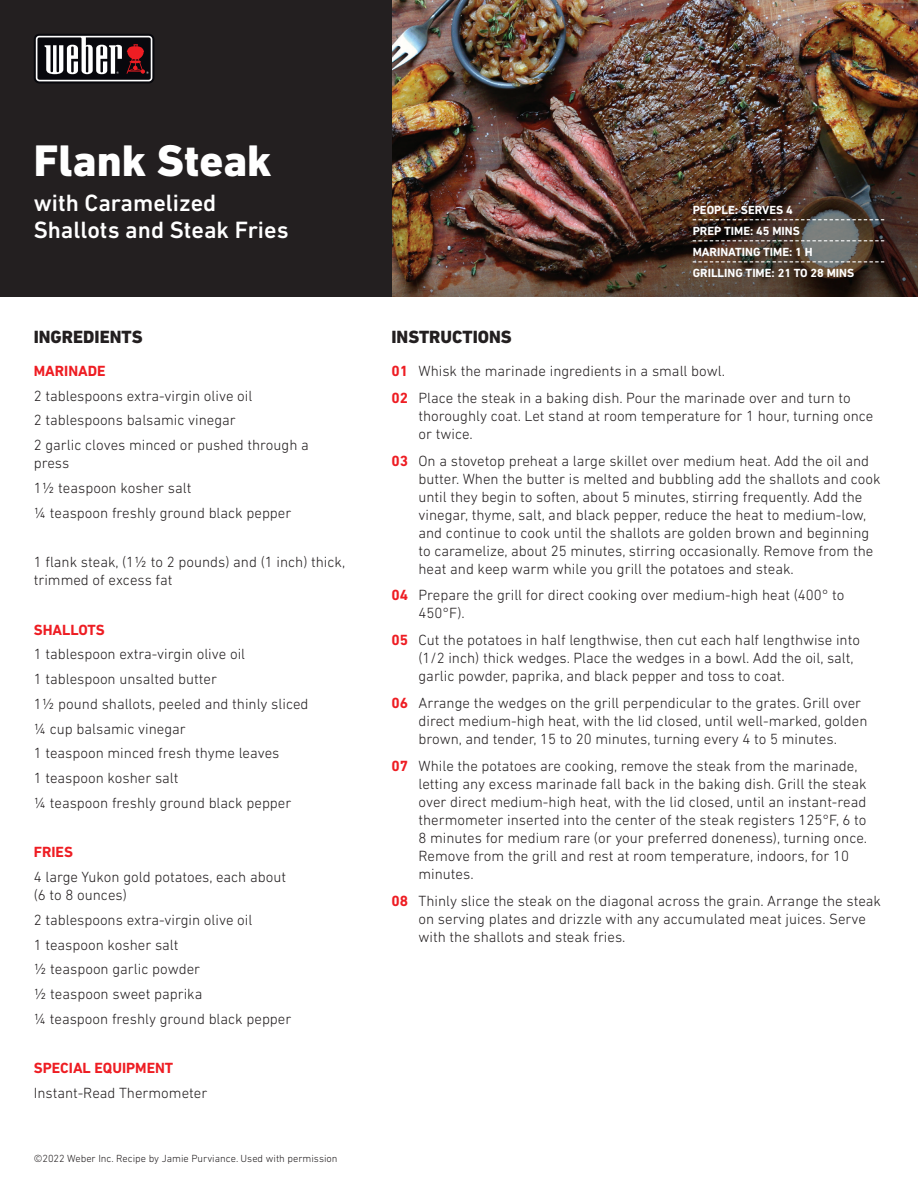
<style>
.page{position:relative;width:918px;height:1188px;background:#fff}
.page>*{position:absolute;margin:0;border:0;box-sizing:border-box;transform-origin:0 0}
.t1{font:800 45px "DIN Next LT Pro";color:#fff}
.t2{font:500 24px/27px "DIN Next LT Pro";color:#fff}
.t3{font:800 18px "DIN Next LT Pro";color:#231f20}
.t4{font:300 15px/18px "DIN Next LT Pro";color:#231f20}
.t5{font:700 15px "DIN Next LT Pro";color:#ee1d23}
.t6{font:700 12px/21.1px "DIN Next LT Pro";color:#fff}
.t7{font:300 10.5px "DIN Next LT Pro";color:#231f20}
.s1{font-weight:700;color:#ee1d23}
</style>
<div class="page">
<img style="left:392px;top:0;width:526px;height:297px">
<div style="left:0;top:0;width:392px;height:297px;background:#231f20"></div>
<svg style="left:34px;top:34px;width:120px;height:49px"></svg>
<svg style="left:36px;top:36px;width:116px;height:45px"></svg>
<svg style="left:693px;top:219px;width:191px;height:1px"></svg>
<svg style="left:693px;top:240px;width:191px;height:1px"></svg>
<svg style="left:693px;top:261px;width:191px;height:1px"></svg>
<h1 class="t1" style="left:34px;top:134px;width:239px">Flank Steak</h1>
<h2 class="t2" style="left:34px;top:190px;width:256px">with Caramelized<br>Shallots and Steak Fries</h2>
<p class="t6" style="left:693px;top:199px;width:163px">PEOPLE: SERVES 4<br>PREP TIME: 45 MINS<br>MARINATING TIME: 1 H<br>GRILLING TIME: 21 TO 28 MINS</p>
<p class="t3" style="left:34px;top:326px;width:110px">INGREDIENTS</p>
<p class="t3" style="left:392px;top:326px;width:122px">INSTRUCTIONS</p>
<p class="t5" style="left:34px;top:362px;width:74px">MARINADE</p>
<p class="t4" style="left:34px;top:383px;width:277px;line-height:24.8px">2 tablespoons extra-virgin olive oil<br>2 tablespoons balsamic vinegar<br>2 garlic cloves minced or pushed through a</p>
<p class="t4" style="left:34px;top:450px;width:259px;line-height:24.8px">press<br>1½ teaspoon kosher salt<br>¼ teaspoon freshly ground black pepper</p>
<p class="t4" style="left:34px;top:553px;width:313px">1 flank steak, (1½ to 2 pounds) and (1 inch) thick, trimmed of excess fat</p>
<p class="t5" style="left:34px;top:621px;width:73px">SHALLOTS</p>
<p class="t4" style="left:34px;top:642px;width:276px;line-height:24.8px">1 tablespoon extra-virgin olive oil<br>1 tablespoon unsalted butter<br>1½ pound shallots, peeled and thinly sliced ¼ cup balsamic vinegar<br>1 teaspoon minced fresh thyme leaves<br>1 teaspoon kosher salt<br>¼ teaspoon freshly ground black pepper</p>
<p class="t5" style="left:34px;top:843px;width:41px">FRIES</p>
<p class="t4" style="left:34px;top:868px;width:254px">4 large Yukon gold potatoes, each about (6 to 8 ounces)</p>
<p class="t4" style="left:34px;top:907px;width:259px;line-height:24.8px">2 tablespoons extra-virgin olive oil<br>1 teaspoon kosher salt<br>½ teaspoon garlic powder<br>½ teaspoon sweet paprika<br>¼ teaspoon freshly ground black pepper</p>
<p class="t5" style="left:34px;top:1059px;width:141px">SPECIAL EQUIPMENT</p>
<p class="t4" style="left:34px;top:1084px;width:175px">Instant-Read Thermometer</p>
<p class="t7" style="left:34px;top:1153px;width:305px">©2022 Weber Inc. Recipe by Jamie Purviance. Used with permission</p>
<p class="t4" style="left:392px;top:357px;width:461px;line-height:26.8px"><span class="s1">01</span> Whisk the marinade ingredients in a small bowl.<br><span class="s1">02</span> Place the steak in a baking dish. Pour the marinade over and turn to</p>
<p class="t4" style="left:418px;top:406px;width:456px">thoroughly coat. Let stand at room temperature for 1 hour, turning once or twice.</p>
<p class="t4" style="left:418px;top:451px;width:464px;text-indent:-27px"><span class="s1">03</span> On a stovetop preheat a large skillet over medium heat. Add the oil and butter. When the butter is melted and bubbling add the shallots and cook until they begin to soften, about 5 minutes, stirring frequently. Add the vinegar, thyme, salt, and black pepper, reduce the heat to medium-low, and continue to cook until the shallots are golden brown and beginning to caramelize, about 25 minutes, stirring occasionally. Remove from the heat and keep warm while you grill the potatoes and steak.</p>
<p class="t4" style="left:418px;top:586px;width:428px;text-indent:-27px"><span class="s1">04</span> Prepare the grill for direct cooking over medium-high heat (400° to<br>450°F).</p>
<p class="t4" style="left:418px;top:631px;width:443px;text-indent:-27px"><span class="s1">05</span> Cut the potatoes in half lengthwise, then cut each half lengthwise into (1/2 inch) thick wedges. Place the wedges in a bowl. Add the oil, salt, garlic powder, paprika, and black pepper and toss to coat.</p>
<p class="t4" style="left:418px;top:694px;width:450px;text-indent:-27px"><span class="s1">06</span> Arrange the wedges on the grill perpendicular to the grates. Grill over direct medium-high heat, with the lid closed, until well-marked, golden brown, and tender, 15 to 20 minutes, turning every 4 to 5 minutes.</p>
<p class="t4" style="left:418px;top:757px;width:450px;text-indent:-27px"><span class="s1">07</span> While the potatoes are cooking, remove the steak from the marinade, letting any excess marinade fall back in the baking dish. Grill the steak over direct medium-high heat, with the lid closed, until an instant-read thermometer inserted into the center of the steak registers 125°F, 6 to 8 minutes for medium rare (or your preferred doneness), turning once.<br>Remove from the grill and rest at room temperature, indoors, for 10 minutes.</p>
<p class="t4" style="left:418px;top:892px;width:464px;text-indent:-27px"><span class="s1">08</span> Thinly slice the steak on the diagonal across the grain. Arrange the steak on serving plates and drizzle with any accumulated meat juices. Serve with the shallots and steak fries.</p>
</div>
